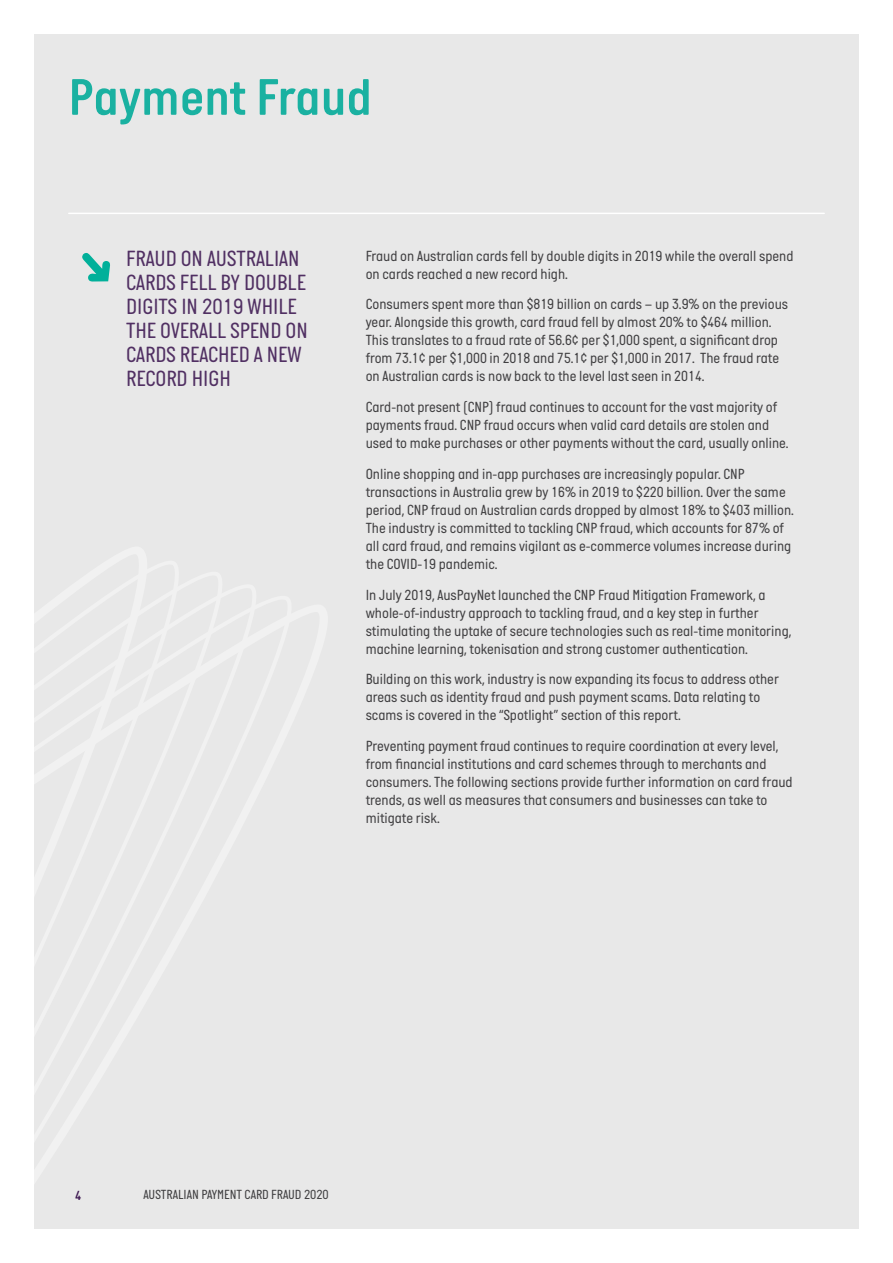
<style>
.page{position:relative;width:893px;height:1263px;background:#fff}
.page>*{position:absolute;margin:0;border:0;box-sizing:border-box;transform-origin:0 0}
.t1{font:600 52.5px "Italian Plate No 1";letter-spacing:.01em;color:#1ab1a1}
.t2{font:22.5px/24px "Italian Plate No 1";color:#513063}
.t3{font:15px/18px "Italian Plate No 1";color:#414042}
.t4{font:13.5px "Italian Plate No 1";color:#414042}
.t5{font:600 13.5px "Italian Plate No 1";color:#3e1952}
</style>
<div class="page">
<div style="left:34px;top:34px;width:825px;height:1195px;background:#e8e8e8"></div>
<hr style="left:69px;top:213px;width:755px;height:1px;background:#fff">
<svg style="left:82px;top:253px;width:28px;height:29px"></svg>
<h1 class="t1" style="left:69px;top:69px;width:305px">Payment Fraud</h1>
<h2 class="t2" style="left:126px;top:247px;width:183px">FRAUD ON AUSTRALIAN<br>CARDS FELL BY DOUBLE<br>DIGITS IN 2019 WHILE<br>THE OVERALL SPEND ON<br>CARDS REACHED A NEW<br>RECORD HIGH</h2>
<p class="t3" style="left:366px;top:246px;width:429px">Fraud on Australian cards fell by double digits in 2019 while the overall spend on cards reached a new record high.</p>
<p class="t3" style="left:366px;top:295px;width:424px">Consumers spent more than $819 billion on cards – up 3.9% on the previous year. Alongside this growth, card fraud fell by almost 20% to $464 million.<br>This translates to a fraud rate of 56.6¢ per $1,000 spent, a significant drop from 73.1¢ per $1,000 in 2018 and 75.1¢ per $1,000 in 2017. The fraud rate on Australian cards is now back to the level last seen in 2014.</p>
<p class="t3" style="left:366px;top:398px;width:424px">Card-not present (CNP) fraud continues to account for the vast majority of payments fraud. CNP fraud occurs when valid card details are stolen and used to make purchases or other payments without the card, usually online.</p>
<p class="t3" style="left:366px;top:465px;width:430px">Online shopping and in-app purchases are increasingly popular. CNP transactions in Australia grew by 16% in 2019 to $220 billion. Over the same period, CNP fraud on Australian cards dropped by almost 18% to $403 million.<br>The industry is committed to tackling CNP fraud, which accounts for 87% of all card fraud, and remains vigilant as e-commerce volumes increase during the COVID-19 pandemic.</p>
<p class="t3" style="left:366px;top:585px;width:427px">In July 2019, AusPayNet launched the CNP Fraud Mitigation Framework, a whole-of-industry approach to tackling fraud, and a key step in further stimulating the uptake of secure technologies such as real-time monitoring, machine learning, tokenisation and strong customer authentication.</p>
<p class="t3" style="left:366px;top:670px;width:415px">Building on this work, industry is now expanding its focus to address other areas such as identity fraud and push payment scams. Data relating to scams is covered in the “Spotlight” section of this report.</p>
<p class="t3" style="left:366px;top:737px;width:428px">Preventing payment fraud continues to require coordination at every level, from financial institutions and card schemes through to merchants and consumers. The following sections provide further information on card fraud trends, as well as measures that consumers and businesses can take to mitigate risk.</p>
<p class="t5" style="left:75px;top:1188px;width:8px">4</p>
<p class="t4" style="left:143px;top:1187px;width:187px">AUSTRALIAN PAYMENT CARD FRAUD 2020</p>
<p class="t4" style="left:150px;top:1187px;width:160px">AUSTRALIAN PAYMENT F AUD 2020</p>
</div>
